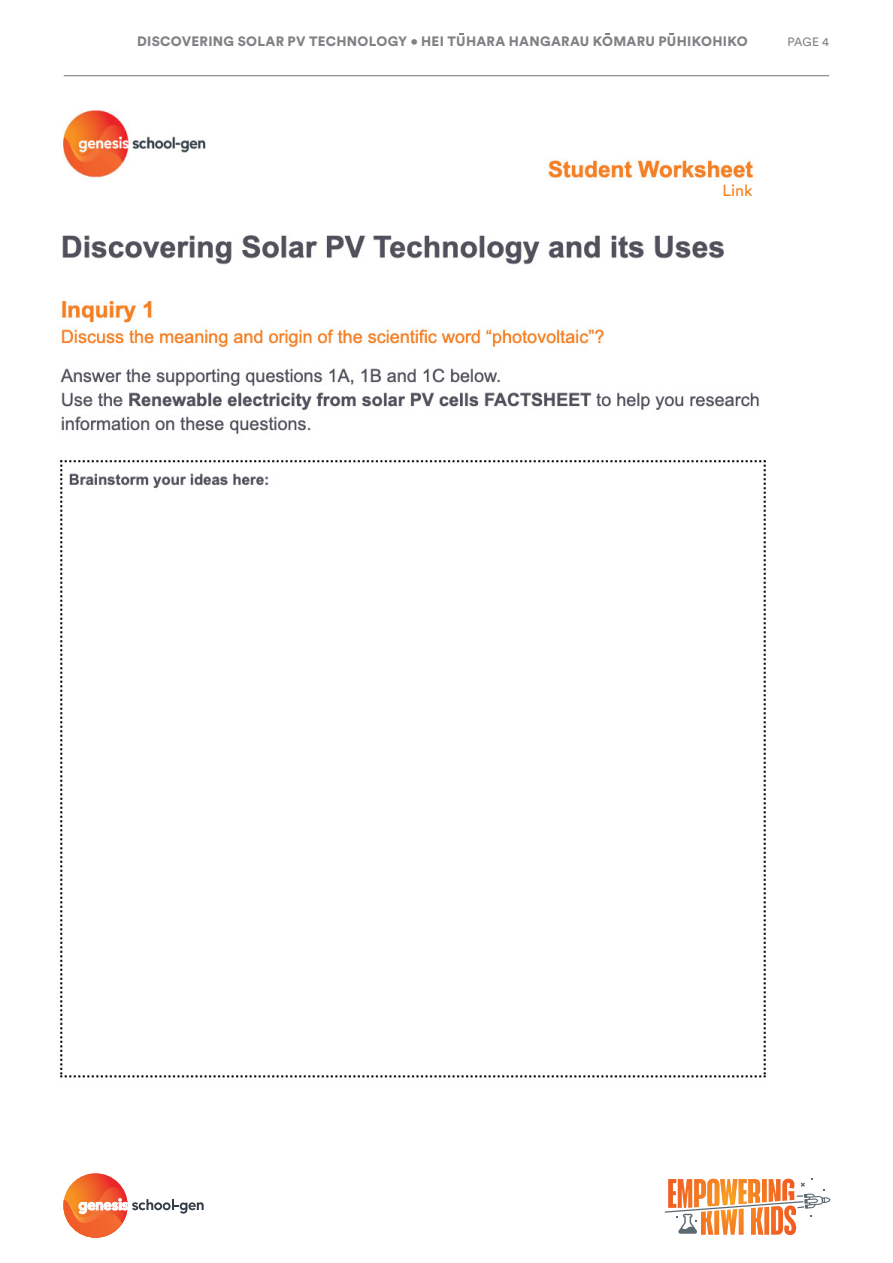
<style>
.page{position:relative;width:893px;height:1263px;background:#fff}
.page>*{position:absolute;margin:0;border:0;box-sizing:border-box;transform-origin:0 0}
.t1{font:16.05px "Circular Std";color:#f58220}
.t2{font:900 13.5px "Circular Std";letter-spacing:.02em;color:#808285}
.t3{font:12px "Circular Std";color:#808285}
</style>
<div class="page">
<svg style="left:665px;top:1178px;width:166px;height:57px"></svg>
<hr style="left:64px;top:75px;width:765px;height:1px;background:#808285">
<svg style="left:63px;top:1173px;width:141px;height:65px"></svg>
<img style="left:60px;top:111px;width:706px;height:967px">
<p class="t2" style="left:137px;top:32px;width:612px">DISCOVERING SOLAR PV TECHNOLOGY • HEI TUHARA HANGARAU KOMARU PUHIKOHIKO</p>
<p class="t3" style="left:787px;top:35px;width:43px">PAGE 4</p>
<p class="t1" style="left:722px;top:181px;width:32px">Link</p>
</div>
